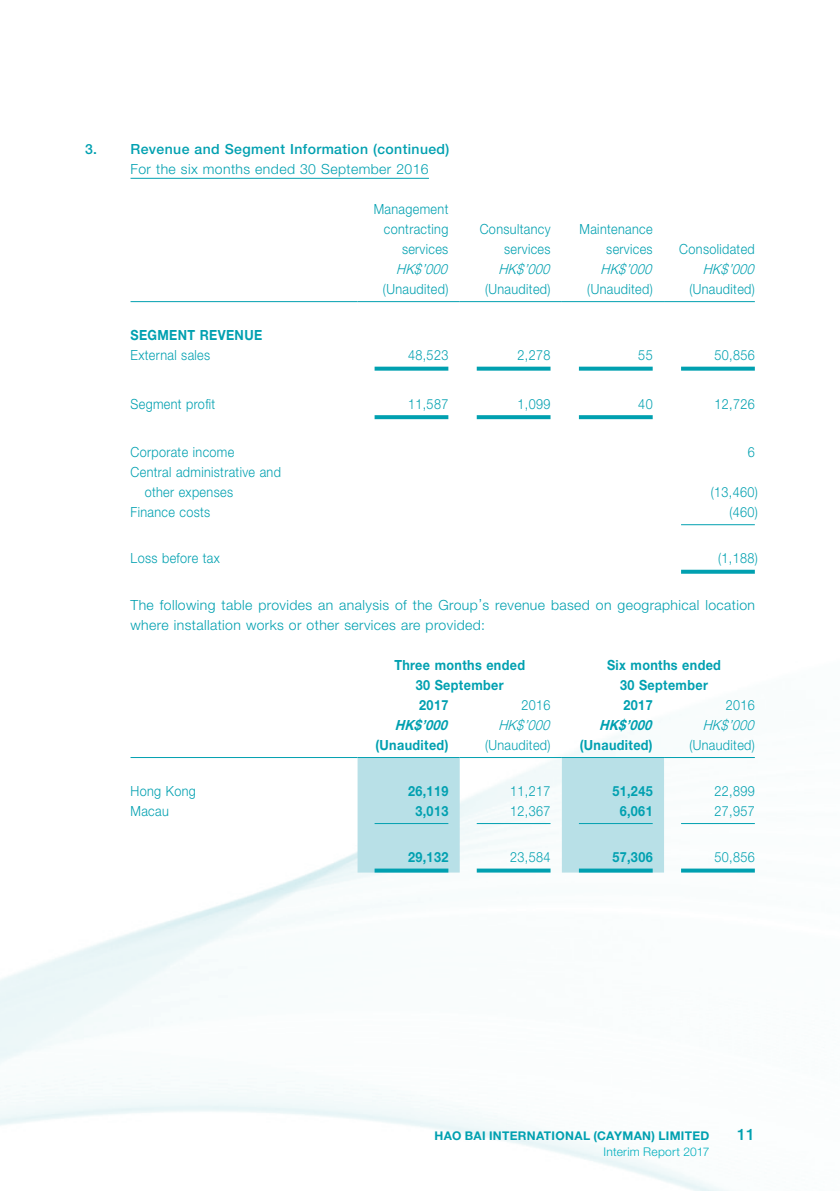
<style>
.page{position:relative;width:840px;height:1191px;background:#fff}
.page>*{position:absolute;margin:0;border:0;box-sizing:border-box;transform-origin:0 0}
.t1{font:500 15.8px "Helvetica Neue LT Std";color:#00a0b0}
.Notes{font:300 14px/20px "Helvetica Neue LT Std";letter-spacing:.03em;color:#00a0b0;scale:.9 1}
.Notes-2{font:300 14px/20px "Helvetica Neue LT Std";letter-spacing:.03em;color:#00a0b0}
.Notes-3{font:700 14px "Helvetica Neue LT Std";letter-spacing:.03em;color:#00a0b0;scale:.9 1}
.Notes-4{font:italic 300 14px "Helvetica Neue LT Std";color:#00a0b0;scale:.9 1}
.Notes_HD1{font:500 14px "Helvetica Neue LT Std";letter-spacing:.03em;color:#00a0b0}
.Notes-5{font:italic 700 14px "Helvetica Neue LT Std";color:#00a0b0;scale:.9 1}
.t2{font:700 12px "Helvetica Neue LT Std";letter-spacing:.03em;color:#00a0b0}
.t3{font:300 12px "Helvetica Neue LT Std";letter-spacing:.02em;color:#00aebd}
</style>
<div class="page">
<img style="left:0;top:177px;width:755px;height:1014px">
<hr style="left:130px;top:178px;width:298px;height:1px;background:#00a0b0">
<hr style="left:130px;top:301px;width:227px;height:1px;background:#00a0b0">
<hr style="left:357px;top:301px;width:102px;height:1px;background:#00a0b0">
<hr style="left:459px;top:301px;width:102px;height:1px;background:#00a0b0">
<hr style="left:561px;top:301px;width:102px;height:1px;background:#00a0b0">
<hr style="left:663px;top:301px;width:91px;height:1px;background:#00a0b0">
<svg style="left:374px;top:367px;width:74px;height:4px"></svg>
<svg style="left:476px;top:367px;width:74px;height:4px"></svg>
<svg style="left:578px;top:367px;width:74px;height:4px"></svg>
<svg style="left:680px;top:367px;width:74px;height:4px"></svg>
<svg style="left:374px;top:415px;width:74px;height:4px"></svg>
<svg style="left:476px;top:415px;width:74px;height:4px"></svg>
<svg style="left:578px;top:415px;width:74px;height:4px"></svg>
<hr style="left:680px;top:524px;width:74px;height:1px;background:#00a0b0">
<svg style="left:680px;top:570px;width:74px;height:4px"></svg>
<svg style="left:357px;top:758px;width:306px;height:114px"></svg>
<hr style="left:130px;top:757px;width:227px;height:1px;background:#00a0b0">
<hr style="left:357px;top:757px;width:102px;height:1px;background:#00a0b0">
<hr style="left:459px;top:757px;width:102px;height:1px;background:#00a0b0">
<hr style="left:561px;top:757px;width:102px;height:1px;background:#00a0b0">
<hr style="left:663px;top:757px;width:91px;height:1px;background:#00a0b0">
<hr style="left:374px;top:823px;width:74px;height:1px;background:#00a0b0">
<hr style="left:476px;top:823px;width:74px;height:1px;background:#00a0b0">
<hr style="left:578px;top:823px;width:74px;height:1px;background:#00a0b0">
<hr style="left:680px;top:823px;width:74px;height:1px;background:#00a0b0">
<svg style="left:374px;top:868px;width:74px;height:4px"></svg>
<svg style="left:476px;top:868px;width:74px;height:4px"></svg>
<svg style="left:578px;top:868px;width:74px;height:4px"></svg>
<svg style="left:680px;top:868px;width:74px;height:4px"></svg>
<p class="Notes_HD1" style="left:85px;top:141px;width:365px">3. Revenue and Segment Information (continued)</p>
<p class="Notes-2" style="left:130px;top:159px;width:299px">For the six months ended 30 September 2016</p>
<p class="Notes" style="left:373px;top:199px;width:84px">Management</p>
<p class="Notes" style="left:383px;top:219px;width:73px">contracting</p>
<p class="Notes" style="left:402px;top:239px;width:53px">services</p>
<p class="Notes" style="left:479px;top:219px;width:80px">Consultancy</p>
<p class="Notes" style="left:504px;top:239px;width:53px">services</p>
<p class="Notes" style="left:579px;top:219px;width:83px">Maintenance</p>
<p class="Notes" style="left:606px;top:239px;width:53px">services</p>
<p class="Notes" style="left:679px;top:239px;width:85px">Consolidated</p>
<p class="Notes-4" style="left:396px;top:261px;width:63px">HK$’000</p>
<p class="Notes-4" style="left:498px;top:261px;width:63px">HK$’000</p>
<p class="Notes-4" style="left:600px;top:261px;width:63px">HK$’000</p>
<p class="Notes-4" style="left:702px;top:261px;width:63px">HK$’000</p>
<p class="Notes" style="left:383px;top:279px;width:74px">(Unaudited)</p>
<p class="Notes" style="left:485px;top:279px;width:74px">(Unaudited)</p>
<p class="Notes" style="left:587px;top:279px;width:74px">(Unaudited)</p>
<p class="Notes" style="left:689px;top:279px;width:74px">(Unaudited)</p>
<p class="Notes-3" style="left:130px;top:327px;width:148px">SEGMENT REVENUE</p>
<p class="Notes" style="left:130px;top:345px;width:90px">External sales</p>
<p class="Notes" style="left:408px;top:345px;width:46px">48,523</p>
<p class="Notes" style="left:517px;top:345px;width:38px">2,278</p>
<p class="Notes" style="left:638px;top:345px;width:17px">55</p>
<p class="Notes" style="left:714px;top:345px;width:46px">50,856</p>
<p class="Notes" style="left:130px;top:393px;width:96px">Segment profit</p>
<p class="Notes" style="left:408px;top:393px;width:46px">11,587</p>
<p class="Notes" style="left:517px;top:393px;width:38px">1,099</p>
<p class="Notes" style="left:638px;top:393px;width:17px">40</p>
<p class="Notes" style="left:714px;top:393px;width:46px">12,726</p>
<p class="Notes" style="left:130px;top:442px;width:117px">Corporate income</p>
<p class="Notes" style="left:747px;top:442px;width:9px">6</p>
<p class="Notes" style="left:145px;top:462px;width:153px;text-indent:-14px">Central administrative and other expenses</p>
<p class="Notes" style="left:710px;top:482px;width:54px">(13,460)</p>
<p class="Notes" style="left:130px;top:502px;width:90px">Finance costs</p>
<p class="Notes" style="left:729px;top:502px;width:33px">(460)</p>
<p class="Notes" style="left:130px;top:548px;width:101px">Loss before tax</p>
<p class="Notes" style="left:717px;top:548px;width:46px">(1,188)</p>
<p class="Notes-2" style="left:130px;top:595px;width:625px">The following table provides an analysis of the Group’s revenue based on geographical location where installation works or other services are provided:</p>
<p class="Notes-3" style="left:394px;top:656px;width:147px">Three months ended</p>
<p class="Notes-3" style="left:415px;top:676px;width:99px">30 September</p>
<p class="Notes-3" style="left:606px;top:656px;width:128px">Six months ended</p>
<p class="Notes-3" style="left:619px;top:676px;width:99px">30 September</p>
<p class="Notes-3" style="left:419px;top:696px;width:34px">2017</p>
<p class="Notes" style="left:521px;top:695px;width:34px">2016</p>
<p class="Notes-3" style="left:623px;top:696px;width:34px">2017</p>
<p class="Notes" style="left:725px;top:695px;width:34px">2016</p>
<p class="Notes-5" style="left:394px;top:716px;width:64px">HK$’000</p>
<p class="Notes-4" style="left:498px;top:716px;width:63px">HK$’000</p>
<p class="Notes-5" style="left:598px;top:716px;width:64px">HK$’000</p>
<p class="Notes-4" style="left:702px;top:716px;width:63px">HK$’000</p>
<p class="Notes-3" style="left:375px;top:736px;width:82px">(Unaudited)</p>
<p class="Notes" style="left:485px;top:735px;width:74px">(Unaudited)</p>
<p class="Notes-3" style="left:579px;top:736px;width:82px">(Unaudited)</p>
<p class="Notes" style="left:689px;top:735px;width:74px">(Unaudited)</p>
<p class="Notes" style="left:130px;top:781px;width:74px">Hong Kong</p>
<p class="Notes-3" style="left:408px;top:782px;width:46px">26,119</p>
<p class="Notes" style="left:510px;top:781px;width:46px">11,217</p>
<p class="Notes-3" style="left:612px;top:782px;width:46px">51,245</p>
<p class="Notes" style="left:714px;top:781px;width:46px">22,899</p>
<p class="Notes" style="left:130px;top:801px;width:44px">Macau</p>
<p class="Notes-3" style="left:415px;top:802px;width:38px">3,013</p>
<p class="Notes" style="left:510px;top:801px;width:46px">12,367</p>
<p class="Notes-3" style="left:619px;top:802px;width:38px">6,061</p>
<p class="Notes" style="left:714px;top:801px;width:46px">27,957</p>
<p class="Notes-3" style="left:408px;top:848px;width:46px">29,132</p>
<p class="Notes" style="left:510px;top:847px;width:46px">23,584</p>
<p class="Notes-3" style="left:612px;top:848px;width:46px">57,306</p>
<p class="Notes" style="left:714px;top:847px;width:46px">50,856</p>
<p class="t2" style="left:434px;top:1128px;width:276px">HAO BAI INTERNATIONAL (CAYMAN) LIMITED</p>
<p class="t3" style="left:603px;top:1144px;width:107px">Interim Report 2017</p>
<p class="t1" style="left:736px;top:1124px;width:19px">11</p>
</div>
